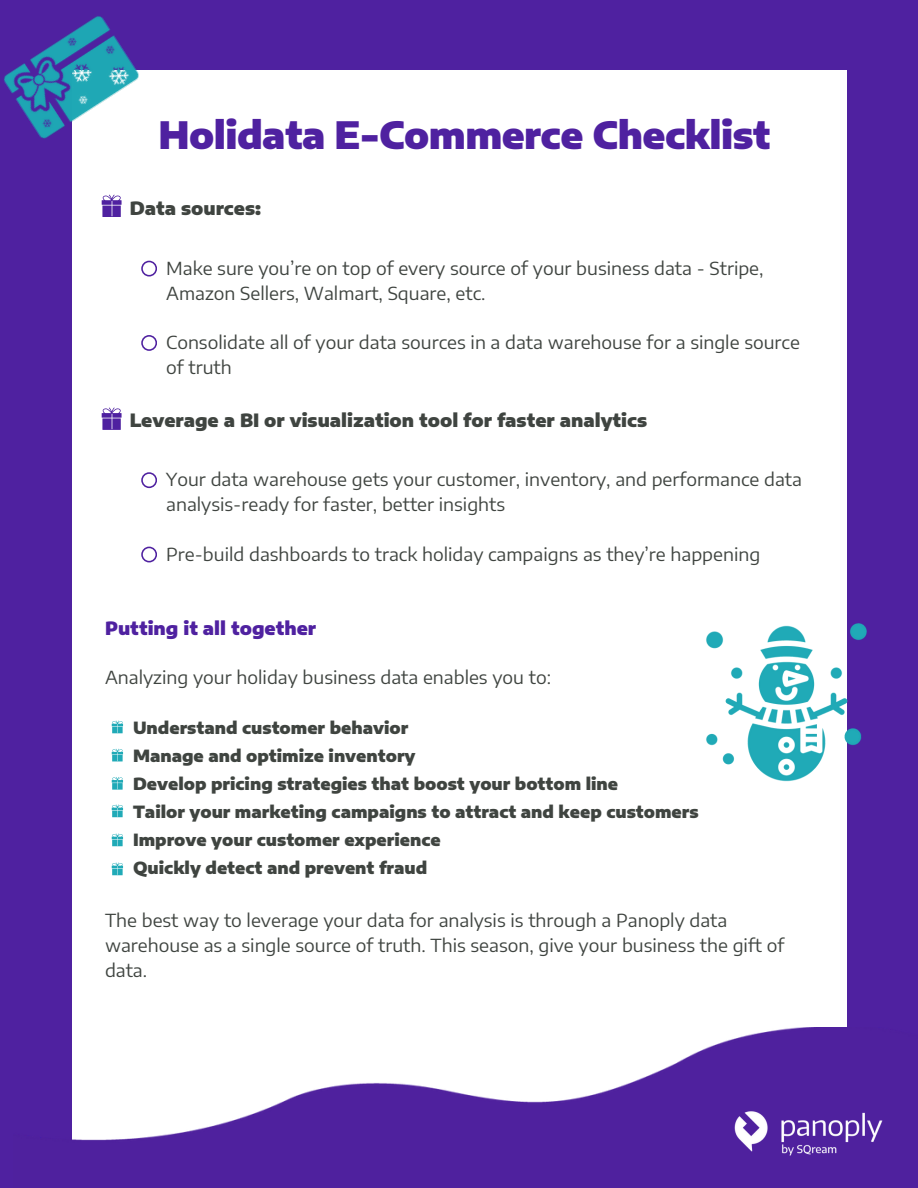
<style>
.page{position:relative;width:918px;height:1188px;background:#4f21a0}
.page>*{position:absolute;margin:0;border:0;box-sizing:border-box;transform-origin:0 0}
.t1{font:900 37.05px "Encode Sans Semi Expanded";letter-spacing:-.015em;color:#4f21a0}
.t2{font:18px/24.8px "Encode Sans Semi Expanded";color:#3f4440}
.t3{font:900 18px "Encode Sans Semi Expanded";color:#3f4440}
.t4{font:900 18px "Encode Sans Semi Expanded";color:#4f21a0}
.t5{font:900 16.5px "Encode Sans Semi Expanded";color:#3f4440}
</style>
<div class="page">
<div style="left:72px;top:71px;width:775px;height:1071px;background:#fff"></div>
<img style="left:40px;top:1028px;width:807px;height:114px">
<img style="left:699px;top:1096px;width:184px;height:60px">
<svg style="left:102px;top:195px;width:20px;height:22px"></svg>
<svg style="left:102px;top:408px;width:20px;height:22px"></svg>
<svg style="left:141px;top:472px;width:16px;height:16px"></svg>
<svg style="left:112px;top:721px;width:11px;height:12px"></svg>
<svg style="left:112px;top:749px;width:11px;height:12px"></svg>
<svg style="left:112px;top:777px;width:11px;height:13px"></svg>
<svg style="left:112px;top:804px;width:11px;height:13px"></svg>
<svg style="left:112px;top:833px;width:11px;height:13px"></svg>
<svg style="left:112px;top:863px;width:11px;height:12px"></svg>
<svg style="left:141px;top:547px;width:16px;height:15px"></svg>
<svg style="left:141px;top:261px;width:16px;height:15px"></svg>
<svg style="left:141px;top:335px;width:16px;height:16px"></svg>
<img style="left:4px;top:16px;width:158px;height:123px">
<img style="left:706px;top:623px;width:161px;height:159px">
<p class="t1" style="left:158px;top:111px;width:614px">Holidata E-Commerce Checklist</p>
<p class="t3" style="left:130px;top:197px;width:133px">Data sources:</p>
<p class="t2" style="left:166px;top:255px;width:599px">Make sure you’re on top of every source of your business data - Stripe,<br>Amazon Sellers, Walmart, Square, etc.</p>
<p class="t2" style="left:166px;top:329px;width:635px">Consolidate all of your data sources in a data warehouse for a single source of truth</p>
<p class="t3" style="left:130px;top:408px;width:519px">Leverage a BI or visualization tool for faster analytics</p>
<p class="t2" style="left:166px;top:467px;width:637px">Your data warehouse gets your customer, inventory, and performance data analysis-ready for faster, better insights</p>
<p class="t2" style="left:166px;top:541px;width:596px">Pre-build dashboards to track holiday campaigns as they’re happening</p>
<p class="t4" style="left:105px;top:616px;width:213px">Putting it all together</p>
<p class="t2" style="left:105px;top:665px;width:448px">Analyzing your holiday business data enables you to:</p>
<p class="t5" style="left:133px;top:717px;width:277px">Understand customer behavior</p>
<p class="t5" style="left:133px;top:745px;width:284px">Manage and optimize inventory</p>
<p class="t5" style="left:133px;top:773px;width:487px">Develop pricing strategies that boost your bottom line</p>
<p class="t5" style="left:133px;top:801px;width:567px">Tailor your marketing campaigns to attract and keep customers</p>
<p class="t5" style="left:133px;top:829px;width:309px">Improve your customer experience</p>
<p class="t5" style="left:133px;top:857px;width:296px">Quickly detect and prevent fraud</p>
<p class="t2" style="left:105px;top:908px;width:681px">The best way to leverage your data for analysis is through a Panoply data warehouse as a single source of truth. This season, give your business the gift of data.</p>
</div>
